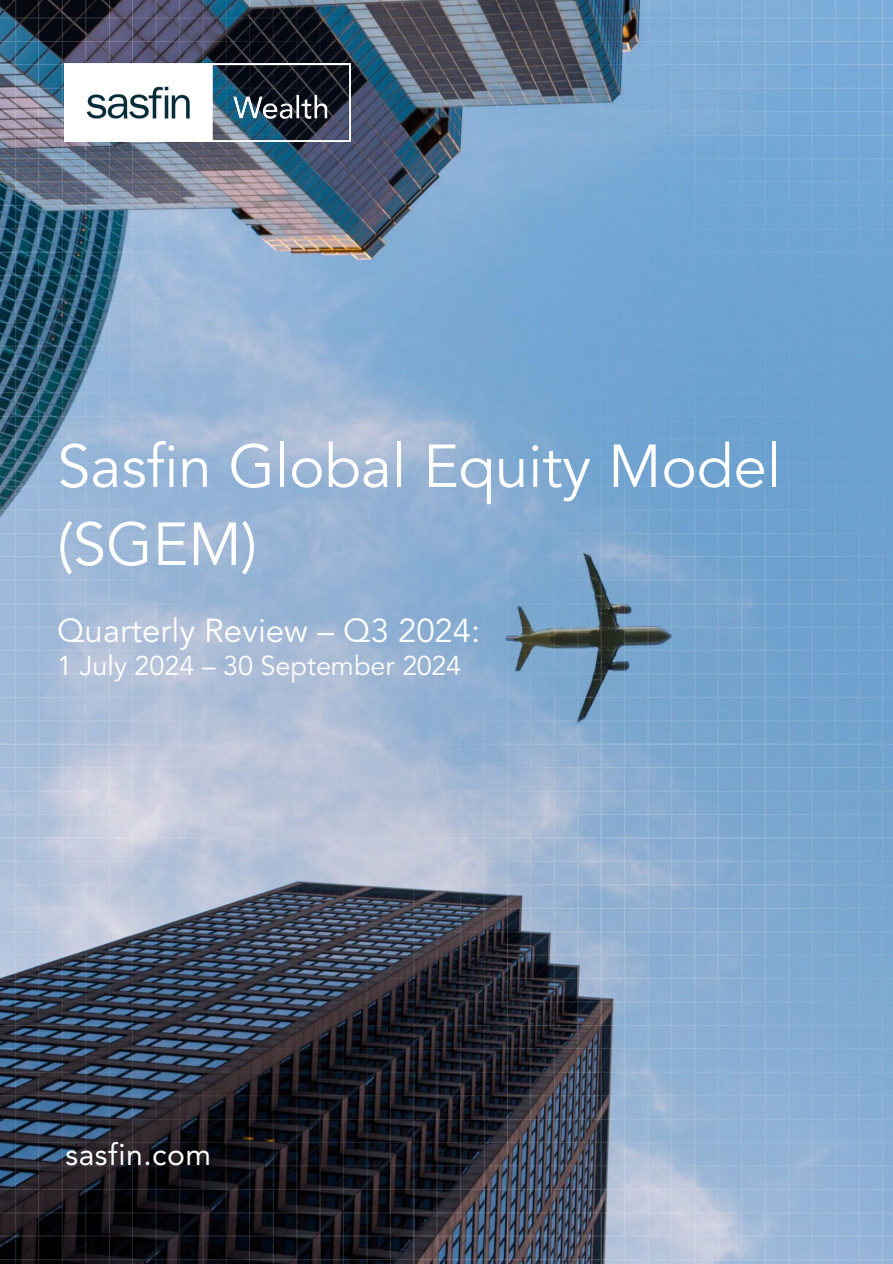
<style>
.page{position:relative;width:893px;height:1264px;background:#fff}
.page>*{position:absolute;margin:0;border:0;box-sizing:border-box;transform-origin:0 0}
.t1{font:60px/77.8px "Avenir LT Std";letter-spacing:-.005em;color:#fff}
.t2{font:33px "Avenir LT Std";color:#fff}
.t3{font:30px "Avenir LT Std";letter-spacing:.015em;color:#fff}
.t4{font:27px "Avenir LT Std";letter-spacing:-.005em;color:#fff}
</style>
<div class="page">
<img style="left:0;top:0;width:892px;height:1263px">
<img style="left:65px;top:64px;width:285px;height:77px">
<h1 class="t1" style="left:57px;top:429px;width:725px">Sasfin Global Equity Model (SGEM)</h1>
<p class="t2" style="left:57px;top:611px;width:424px">Quarterly Review – Q3 2024:</p>
<p class="t4" style="left:57px;top:650px;width:405px">1 July 2024 – 30 September 2024</p>
<p class="t3" style="left:65px;top:1136px;width:147px">sasfin.com</p>
</div>
